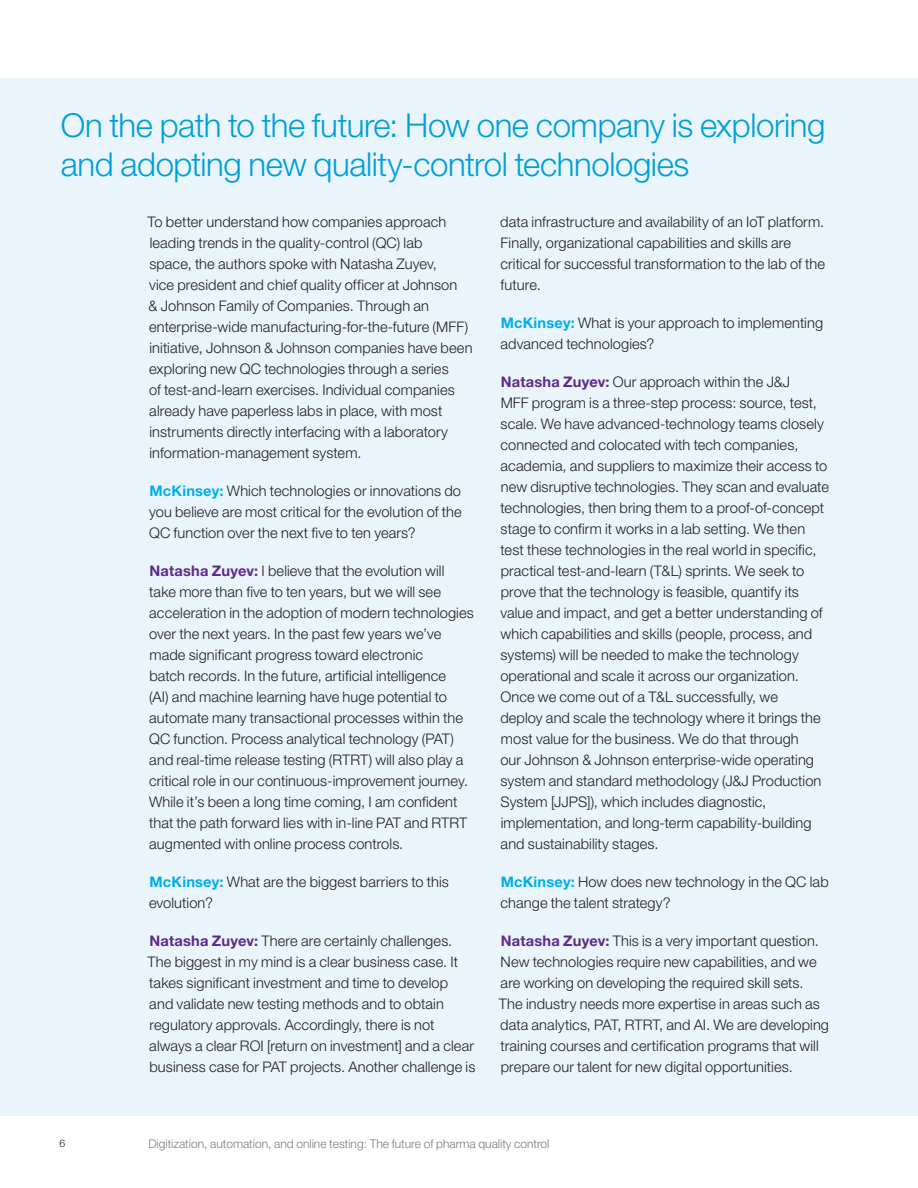
<style>
.page{position:relative;width:918px;height:1188px;background:#fff}
.page>*{position:absolute;margin:0;border:0;box-sizing:border-box;transform-origin:0 0}
.t1{font:300 33px/39px "Helvetica Neue LT Std";letter-spacing:-.015em;color:#009fda}
.t2{font:300 14.7px/21px "Helvetica Neue LT Std";letter-spacing:.005em;color:#231f20}
.t3{font:300 12px "Helvetica Neue LT Std";color:#7a7c7f}
.t4{font:300 10.5px "Helvetica Neue LT Std";color:#231f20}
.s1{font-weight:700;color:#00aeef}
.s2{font-weight:700;color:#602889}
</style>
<div class="page">
<div style="left:0;top:79px;width:918px;height:1037px;background:#e9f5fb"></div>
<h1 class="t1" style="left:61px;top:105px;width:766px">On the path to the future: How one company is exploring and adopting new quality-control technologies</h1>
<p class="t2" style="left:148px;top:211px;width:326px">To better understand how companies approach leading trends in the quality-control (QC) lab<br>space, the authors spoke with Natasha Zuyev,<br>vice president and chief quality officer at Johnson<br>&amp; Johnson Family of Companies. Through an enterprise-wide manufacturing-for-the-future (MFF) initiative, Johnson &amp; Johnson companies have been exploring new QC technologies through a series<br>of test-and-learn exercises. Individual companies already have paperless labs in place, with most instruments directly interfacing with a laboratory information-management system.</p>
<p class="t2" style="left:149px;top:480px;width:314px;text-align:justify"><span class="s1">McKinsey:</span> Which technologies or innovations do you believe are most critical for the evolution of the QC function over the next five to ten years?</p>
<p class="t2" style="left:149px;top:560px;width:326px"><span class="s2">Natasha Zuyev:</span> I believe that the evolution will take more than five to ten years, but we will see acceleration in the adoption of modern technologies over the next years. In the past few years we’ve made significant progress toward electronic<br>batch records. In the future, artificial intelligence<br>(AI) and machine learning have huge potential to automate many transactional processes within the QC function. Process analytical technology (PAT) and real-time release testing (RTRT) will also play a critical role in our continuous-improvement journey.<br>While it’s been a long time coming, I am confident that the path forward lies with in-line PAT and RTRT augmented with online process controls.</p>
<p class="t2" style="left:149px;top:871px;width:301px"><span class="s1">McKinsey:</span> What are the biggest barriers to this evolution?</p>
<p class="t2" style="left:148px;top:930px;width:329px"><span class="s2">Natasha Zuyev:</span> There are certainly challenges.<br>The biggest in my mind is a clear business case. It takes significant investment and time to develop<br>and validate new testing methods and to obtain regulatory approvals. Accordingly, there is not always a clear ROI [return on investment] and a clear business case for PAT projects. Another challenge is</p>
<p class="t2" style="left:500px;top:211px;width:326px">data infrastructure and availability of an IoT platform.<br>Finally, organizational capabilities and skills are critical for successful transformation to the lab of the future.</p>
<p class="t2" style="left:501px;top:312px;width:324px"><span class="s1">McKinsey:</span> What is your approach to implementing advanced technologies?</p>
<p class="t2" style="left:500px;top:371px;width:330px"><span class="s2">Natasha Zuyev:</span> Our approach within the J&amp;J<br>MFF program is a three-step process: source, test, scale. We have advanced-technology teams closely connected and colocated with tech companies, academia, and suppliers to maximize their access to new disruptive technologies. They scan and evaluate technologies, then bring them to a proof-of-concept stage to confirm it works in a lab setting. We then test these technologies in the real world in specific, practical test-and-learn (T&amp;L) sprints. We seek to prove that the technology is feasible, quantify its value and impact, and get a better understanding of which capabilities and skills (people, process, and systems) will be needed to make the technology operational and scale it across our organization.<br>Once we come out of a T&amp;L successfully, we<br>deploy and scale the technology where it brings the most value for the business. We do that through<br>our Johnson &amp; Johnson enterprise-wide operating system and standard methodology (J&amp;J Production System [JJPS]), which includes diagnostic, implementation, and long-term capability-building and sustainability stages.</p>
<p class="t2" style="left:500px;top:871px;width:330px"><span class="s1">McKinsey:</span> How does new technology in the QC lab change the talent strategy?</p>
<p class="t2" style="left:499px;top:930px;width:332px"><span class="s2">Natasha Zuyev:</span> This is a very important question.<br>New technologies require new capabilities, and we are working on developing the required skill sets.<br>The industry needs more expertise in areas such as data analytics, PAT, RTRT, and AI. We are developing training courses and certification programs that will prepare our talent for new digital opportunities.</p>
<p class="t4" style="left:60px;top:1137px;width:7px">6</p>
<p class="t3" style="left:148px;top:1136px;width:403px">Digitization, automation, and online testing: The future of pharma quality control</p>
</div>
